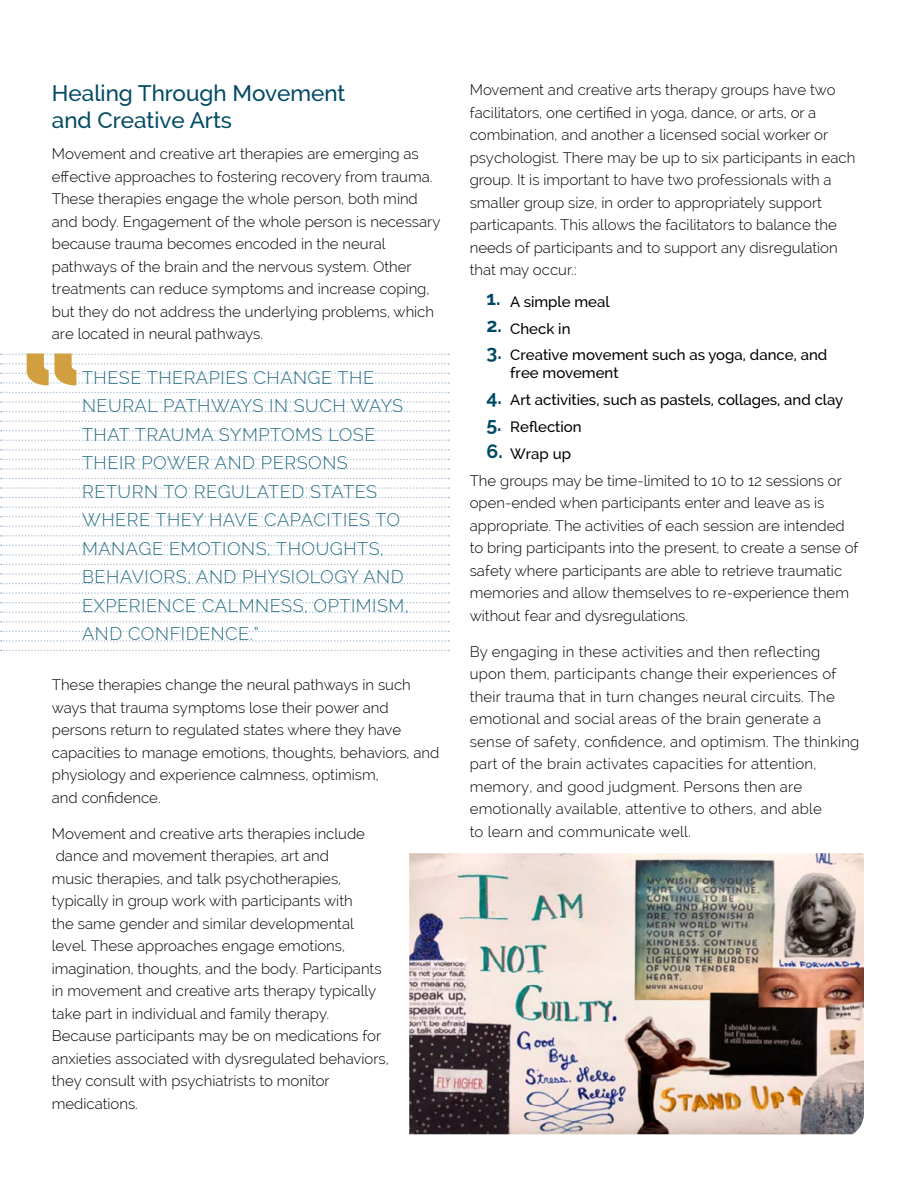
<style>
.page{position:relative;width:918px;height:1188px;background:#fff}
.page>*{position:absolute;margin:0;border:0;box-sizing:border-box;transform-origin:0 0}
.practice_subheads{font:500 22.5px/27px "Raleway";color:#004a64}
.t1{font:300 18px/28.5px "Raleway";letter-spacing:.03em;color:#2a6e84}
.practice_body_noinde{font:300 15px/22.5px "Raleway";color:#000}
.t2{font:500 15px/18px "Raleway";color:#000}
.s1{font-weight:700;font-size:19.5px;color:#004a64}
</style>
<div class="page">
<img style="left:409px;top:853px;width:455px;height:281px">
<svg style="left:0;top:392px;width:449px;height:1px"></svg>
<svg style="left:0;top:573px;width:449px;height:2px"></svg>
<svg style="left:0;top:478px;width:449px;height:1px"></svg>
<svg style="left:0;top:564px;width:449px;height:1px"></svg>
<svg style="left:0;top:468px;width:449px;height:2px"></svg>
<svg style="left:0;top:650px;width:449px;height:1px"></svg>
<svg style="left:0;top:554px;width:449px;height:2px"></svg>
<svg style="left:0;top:459px;width:449px;height:1px"></svg>
<svg style="left:0;top:640px;width:449px;height:2px"></svg>
<svg style="left:0;top:545px;width:449px;height:1px"></svg>
<svg style="left:0;top:449px;width:449px;height:2px"></svg>
<svg style="left:0;top:631px;width:449px;height:1px"></svg>
<svg style="left:0;top:535px;width:449px;height:2px"></svg>
<svg style="left:0;top:440px;width:449px;height:1px"></svg>
<svg style="left:0;top:621px;width:449px;height:2px"></svg>
<svg style="left:0;top:401px;width:449px;height:2px"></svg>
<svg style="left:0;top:583px;width:449px;height:1px"></svg>
<svg style="left:0;top:487px;width:449px;height:2px"></svg>
<svg style="left:0;top:411px;width:449px;height:1px"></svg>
<svg style="left:0;top:592px;width:449px;height:2px"></svg>
<svg style="left:0;top:497px;width:449px;height:1px"></svg>
<svg style="left:0;top:420px;width:449px;height:2px"></svg>
<svg style="left:0;top:602px;width:449px;height:1px"></svg>
<svg style="left:0;top:506px;width:449px;height:2px"></svg>
<svg style="left:0;top:430px;width:449px;height:1px"></svg>
<svg style="left:0;top:611px;width:449px;height:2px"></svg>
<svg style="left:0;top:516px;width:449px;height:1px"></svg>
<svg style="left:0;top:526px;width:449px;height:1px"></svg>
<svg style="left:0;top:354px;width:449px;height:31px"></svg>
<p class="practice_subheads" style="left:52px;top:80px;width:295px">Healing Through Movement and Creative Arts</p>
<p class="practice_body_noinde" style="left:52px;top:143px;width:390px">Movement and creative art therapies are emerging as effective approaches to fostering recovery from trauma.<br>These therapies engage the whole person, both mind and body. Engagement of the whole person is necessary because trauma becomes encoded in the neural pathways of the brain and the nervous system. Other treatments can reduce symptoms and increase coping, but they do not address the underlying problems, which are located in neural pathways.</p>
<p class="t1" style="left:82px;top:363px;width:328px">THESE THERAPIES CHANGE THE<br>NEURAL PATHWAYS IN SUCH WAYS<br>THAT TRAUMA SYMPTOMS LOSE<br>THEIR POWER AND PERSONS<br>RETURN TO REGULATED STATES<br>WHERE THEY HAVE CAPACITIES TO<br>MANAGE EMOTIONS, THOUGHTS,<br>BEHAVIORS, AND PHYSIOLOGY AND<br>EXPERIENCE CALMNESS, OPTIMISM,<br>AND CONFIDENCE.”</p>
<p class="practice_body_noinde" style="left:52px;top:674px;width:389px">These therapies change the neural pathways in such ways that trauma symptoms lose their power and persons return to regulated states where they have capacities to manage emotions, thoughts, behaviors, and physiology and experience calmness, optimism,<br>and confidence.</p>
<p class="practice_body_noinde" style="left:52px;top:822px;width:338px">Movement and creative arts therapies include dance and movement therapies, art and<br>music therapies, and talk psychotherapies, typically in group work with participants with<br>the same gender and similar developmental level. These approaches engage emotions, imagination, thoughts, and the body. Participants in movement and creative arts therapy typically take part in individual and family therapy.<br>Because participants may be on medications for anxieties associated with dysregulated behaviors, they consult with psychiatrists to monitor medications.</p>
<p class="practice_body_noinde" style="left:470px;top:79px;width:387px">Movement and creative arts therapy groups have two facilitators, one certified in yoga, dance, or arts, or a combination, and another a licensed social worker or psychologist. There may be up to six participants in each group. It is important to have two professionals with a smaller group size, in order to appropriately support particapants. This allows the facilitators to balance the needs of participants and to support any disregulation that may occur.:</p>
<p class="t2" style="left:487px;top:292px;width:125px"><span class="s1">1.</span> A simple meal</p>
<p class="t2" style="left:487px;top:319px;width:85px"><span class="s1">2.</span> Check in</p>
<p class="t2" style="left:510px;top:346px;width:319px;text-indent:-24px"><span class="s1">3.</span> Creative movement such as yoga, dance, and free movement</p>
<p class="t2" style="left:487px;top:391px;width:358px"><span class="s1">4.</span> Art activities, such as pastels, collages, and clay</p>
<p class="t2" style="left:487px;top:418px;width:97px"><span class="s1">5.</span> Reflection</p>
<p class="t2" style="left:487px;top:445px;width:86px"><span class="s1">6.</span> Wrap up</p>
<p class="practice_body_noinde" style="left:470px;top:469px;width:390px">The groups may be time-limited to 10 to 12 sessions or open-ended when participants enter and leave as is appropriate. The activities of each session are intended to bring participants into the present, to create a sense of safety where participants are able to retrieve traumatic memories and allow themselves to re-experience them without fear and dysregulations.</p>
<p class="practice_body_noinde" style="left:470px;top:640px;width:391px">By engaging in these activities and then reflecting upon them, participants change their experiences of their trauma that in turn changes neural circuits. The emotional and social areas of the brain generate a sense of safety, confidence, and optimism. The thinking part of the brain activates capacities for attention, memory, and good judgment. Persons then are emotionally available, attentive to others, and able<br>to learn and communicate well.</p>
</div>
